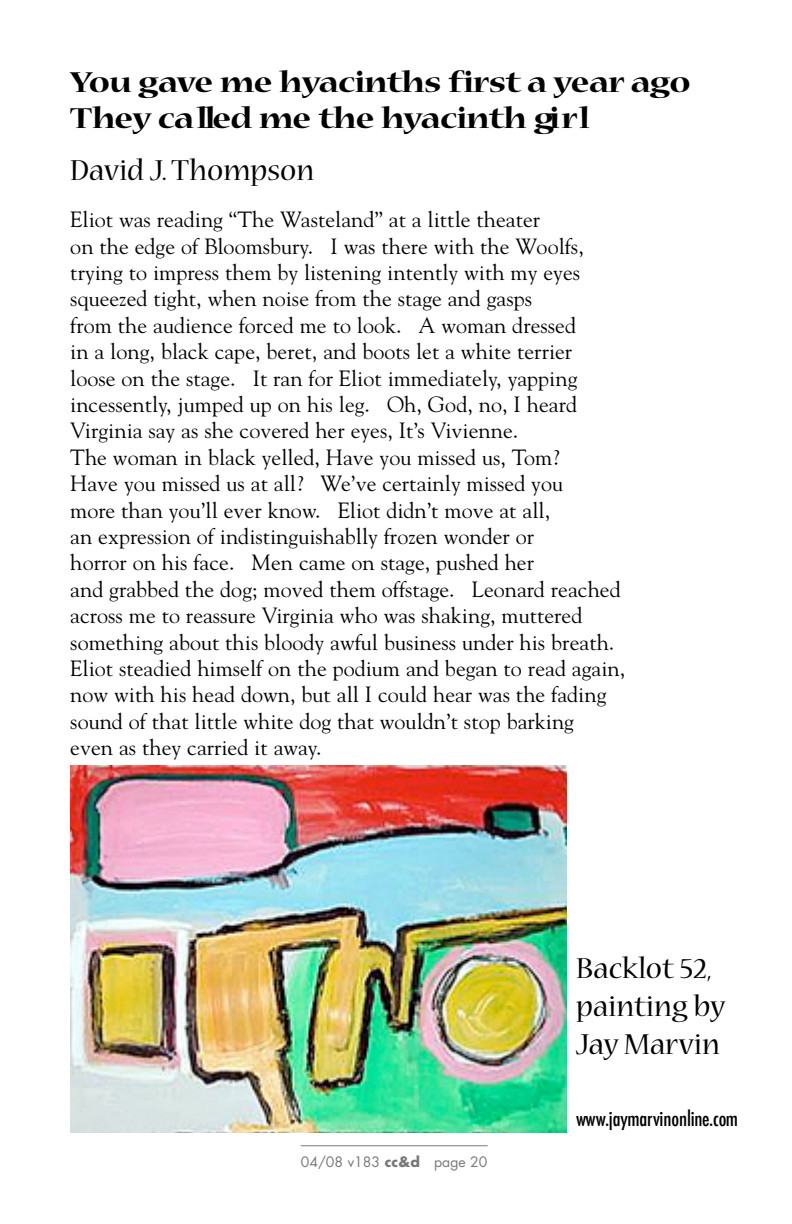
<style>
.page{position:relative;width:792px;height:1224px;background:#fff}
.page>*{position:absolute;margin:0;border:0;box-sizing:border-box;transform-origin:0 0}
.t1{font:700 expanded 32px/36px "Nueva";letter-spacing:-.02em;color:#000;scale:.95 1}
.t2{font:32px/38.4px "Nueva";color:#000}
.t3{font:22px/26.4px "Goudy";color:#000}
.t4{font:500 condensed 20px "Futura";letter-spacing:-.01em;color:#000}
.t5{font:14px "Futura";color:#797979}
.s1{font-weight:700}
</style>
<div class="page">
<hr style="left:301px;top:1145px;width:187px;height:1px;background:#797979">
<img style="left:70px;top:765px;width:497px;height:367px">
<h1 class="t1" style="left:70px;top:66px;width:655px">You gave me hyac in ths fir s t a yea r a go<br>Th ey ca lled me the hyac in th gi r l</h1>
<h1 class="t2" style="left:70px;top:153px;width:245px">David J. Thompson</h1>
<p class="t3" style="left:70px;top:209px;width:556px">Eliot was reading “The Wasteland” at a little theater<br>on the edge of Bloomsbury. I was there with the Woolfs, trying to impress them by listening intently with my eyes squeezed tight, when noise from the stage and gasps<br>from the audience forced me to look. A woman dressed<br>in a long, black cape, beret, and boots let a white terrier<br>loose on the stage. It ran for Eliot immediately, yapping incessently, jumped up on his leg. Oh, God, no, I heard Virginia say as she covered her eyes, It’s Vivienne.<br>The woman in black yelled, Have you missed us, Tom?<br>Have you missed us at all? We’ve certainly missed you<br>more than you’ll ever know. Eliot didn’t move at all,<br>an expression of indistinguishablly frozen wonder or<br>horror on his face. Men came on stage, pushed her<br>and grabbed the dog; moved them offstage. Leonard reached across me to reassure Virginia who was shaking, muttered something about this bloody awful business under his breath.<br>Eliot steadied himself on the podium and began to read again, now with his head down, but all I could hear was the fading sound of that little white dog that wouldn’t stop barking<br>even as they carried it away.</p>
<h1 class="t2" style="left:576px;top:950px;width:150px">Backlot 52, painting by<br>Jay Marvin</h1>
<p class="t5" style="left:301px;top:1157px;width:188px">04/08 v183 <span class="s1">cc&amp;d</span> page 20</p>
<p class="t4" style="left:576px;top:1106px;width:163px">www.jaymarvinonline.com</p>
</div>
